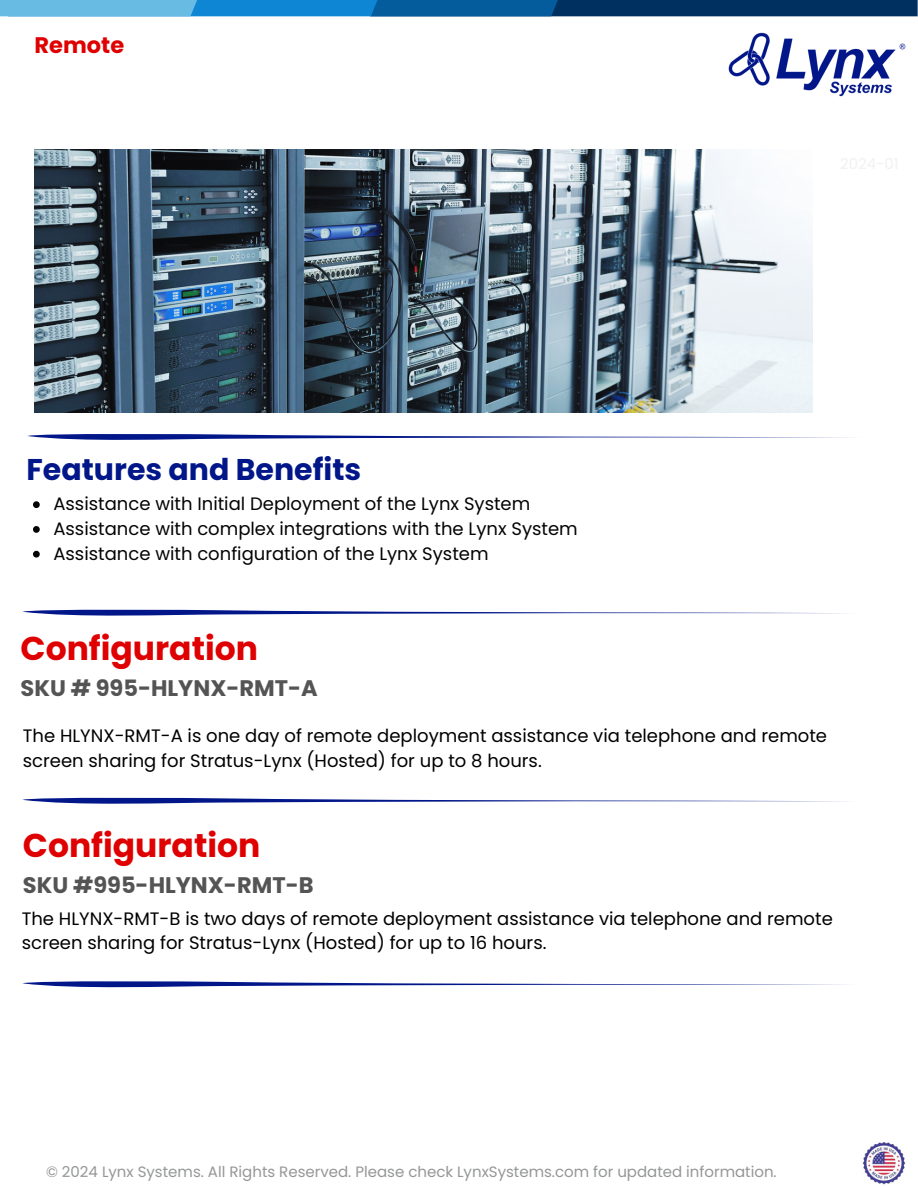
<style>
.page{position:relative;width:918px;height:1188px;background:#fff}
.page>*{position:absolute;margin:0;border:0;box-sizing:border-box;transform-origin:0 0}
.t1{font:700 33px "Poppins";color:#df0101}
.t2{font:700 30px "Poppins";color:#011689}
.t3{font:700 22.5px "Poppins";color:#545454}
.t4{font:700 22.5px "Poppins";color:#df0101}
.t5{font:18px/24.8px "Poppins";color:#000}
.t6{font:18px "Poppins";color:#040404}
.t7{font:15px "Poppins";color:#959697}
</style>
<div class="page">
<img style="left:862px;top:1142px;width:44px;height:43px">
<svg style="left:28px;top:434px;width:822px;height:6px"></svg>
<img style="left:728px;top:32px;width:178px;height:65px">
<svg style="left:0;top:0;width:918px;height:16px;background:#19679e"></svg>
<svg style="left:22px;top:609px;width:823px;height:7px"></svg>
<svg style="left:33px;top:501px;width:7px;height:7px"></svg>
<svg style="left:33px;top:526px;width:7px;height:7px"></svg>
<svg style="left:33px;top:551px;width:7px;height:7px"></svg>
<svg style="left:22px;top:797px;width:823px;height:7px"></svg>
<svg style="left:22px;top:981px;width:823px;height:7px"></svg>
<img style="left:35px;top:149px;width:778px;height:263px">
<p class="t4" style="left:35px;top:29px;width:91px">Remote</p>
<p class="t2" style="left:27px;top:449px;width:336px">Features and Benefits</p>
<p class="t6" style="left:53px;top:491px;width:478px">Assistance with Initial Deployment of the Lynx System</p>
<p class="t6" style="left:53px;top:516px;width:526px">Assistance with complex integrations with the Lynx System</p>
<h1 class="t6" style="left:53px;top:541px;width:437px">Assistance with configuration of the Lynx System</h1>
<p class="t1" style="left:21px;top:625px;width:239px">Configuration</p>
<p class="t3" style="left:21px;top:672px;width:299px">SKU # 995-HLYNX-RMT-A</p>
<p class="t5" style="left:23px;top:724px;width:806px">The HLYNX-RMT-A is one day of remote deployment assistance via telephone and remote screen sharing for Stratus-Lynx (Hosted) for up to 8 hours.</p>
<h2 class="t1" style="left:23px;top:822px;width:239px">Configuration</h2>
<h2 class="t3" style="left:23px;top:869px;width:292px">SKU #995-HLYNX-RMT-B</h2>
<p class="t5" style="left:22px;top:906px;width:813px">The HLYNX-RMT-B is two days of remote deployment assistance via telephone and remote screen sharing for Stratus-Lynx (Hosted) for up to 16 hours.</p>
<h2 class="t7" style="left:46px;top:1161px;width:732px">© 2024 Lynx Systems. All Rights Reserved. Please check LynxSystems.com for updated information.</h2>
</div>
